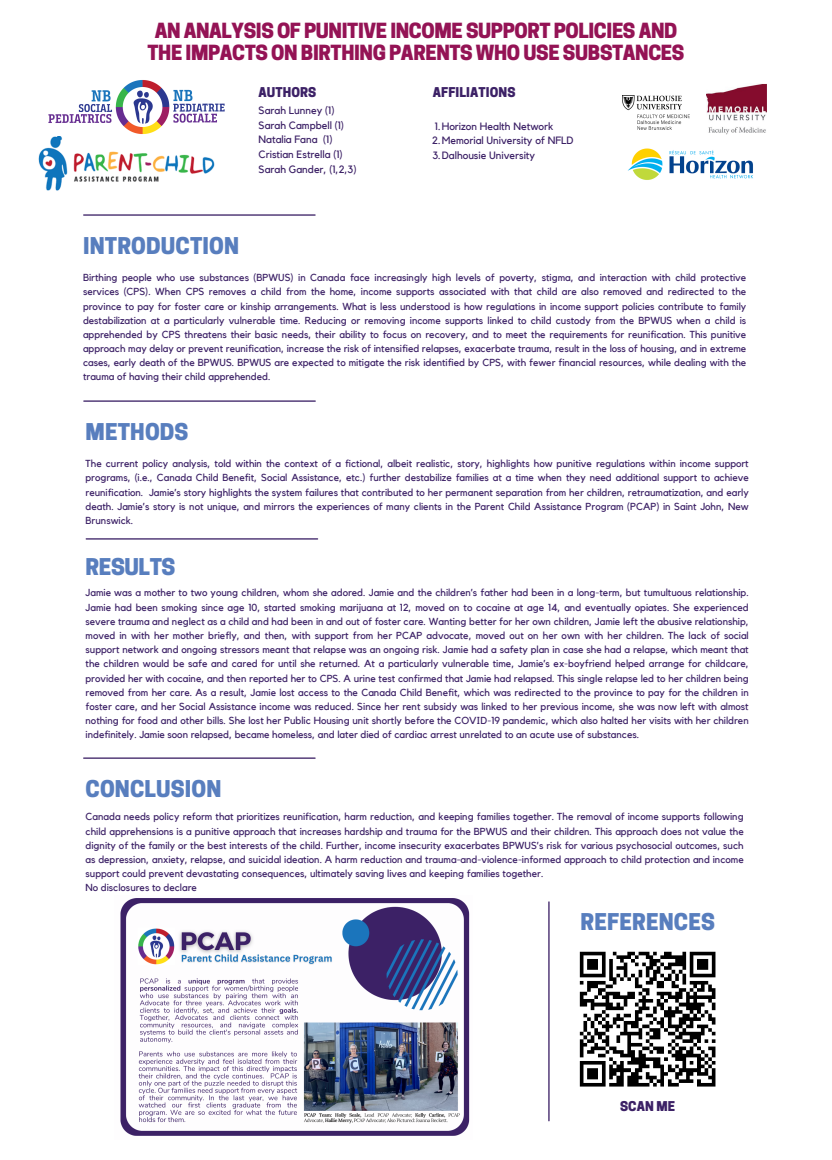
<style>
.page{position:relative;width:832px;height:1160px;background:#fff}
.page>*{position:absolute;margin:0;border:0;box-sizing:border-box;transform-origin:0 0}
.t1{font:800 21.7px "Cooper Hewitt";letter-spacing:.005em;color:#587ebe}
.t2{font:800 21.7px "Cooper Hewitt";letter-spacing:-.02em;color:#587ebe}
.t3{font:800 19.6px/21.5px "Cooper Hewitt";letter-spacing:-.02em;color:#941355;text-align:center}
.t4{font:800 12.7px "Cooper Hewitt";letter-spacing:.005em;color:#3c2166}
.t5{font:10.57px "Kollektif";color:#3c2166}
.t6{font:10.15px/14.2px "Kollektif";color:#3c2166;text-align:justify}
</style>
<div class="page">
<img style="left:628px;top:148px;width:125px;height:32px">
<img style="left:622px;top:96px;width:67px;height:33px">
<img style="left:706px;top:84px;width:60px;height:50px">
<hr style="left:84px;top:757px;width:231px;height:1px;background:#3c2166">
<hr style="left:86px;top:538px;width:231px;height:1px;background:#3c2166">
<hr style="left:84px;top:400px;width:231px;height:1px;background:#3c2166">
<hr style="left:84px;top:214px;width:231px;height:2px;background:#3c2166">
<img style="left:120px;top:898px;width:350px;height:238px">
<img style="left:38px;top:136px;width:177px;height:55px">
<img style="left:48px;top:80px;width:177px;height:54px">
<hr style="left:548px;top:901px;width:1px;height:219px;background:#3c2166">
<img style="left:579px;top:951px;width:137px;height:136px">
<p class="t3" style="left:147px;top:23px;width:538px">AN ANALYSIS OF PUNITIVE INCOME SUPPORT POLICIES AND<br>THE IMPACTS ON BIRTHING PARENTS WHO USE SUBSTANCES</p>
<p class="t4" style="left:258px;top:87px;width:59px">AUTHORS</p>
<p class="t5" style="left:258px;top:105px;width:78px">Sarah Lunney (1)</p>
<p class="t5" style="left:258px;top:120px;width:87px">Sarah Campbell (1)</p>
<p class="t5" style="left:258px;top:135px;width:75px">Natalia Fana (1)</p>
<p class="t5" style="left:258px;top:149px;width:86px">Cristian Estrella (1)</p>
<p class="t5" style="left:258px;top:164px;width:99px">Sarah Gander, (1,2,3)</p>
<p class="t4" style="left:433px;top:87px;width:84px">AFFILIATIONS</p>
<p class="t5" style="left:435px;top:121px;width:120px">1.Horizon Health Network</p>
<p class="t5" style="left:432px;top:136px;width:143px">2.Memorial University of NFLD</p>
<p class="t5" style="left:432px;top:150px;width:104px">3.Dalhousie University</p>
<p class="t1" style="left:83px;top:238px;width:158px">INTRODUCTION</p>
<p class="t6" style="left:83px;top:271px;width:664px">Birthing people who use substances (BPWUS) in Canada face increasingly high levels of poverty, stigma, and interaction with child protective services (CPS). When CPS removes a child from the home, income supports associated with that child are also removed and redirected to the province to pay for foster care or kinship arrangements. What is less understood is how regulations in income support policies contribute to family destabilization at a particularly vulnerable time. Reducing or removing income supports linked to child custody from the BPWUS when a child is apprehended by CPS threatens their basic needs, their ability to focus on recovery, and to meet the requirements for reunification. This punitive approach may delay or prevent reunification, increase the risk of intensified relapses, exacerbate trauma, result in the loss of housing, and in extreme cases, early death of the BPWUS. BPWUS are expected to mitigate the risk identified by CPS, with fewer financial resources, while dealing with the trauma of having their child apprehended.</p>
<p class="t1" style="left:86px;top:423px;width:104px">METHODS</p>
<p class="t6" style="left:86px;top:457px;width:664px">The current policy analysis, told within the context of a fictional, albeit realistic, story, highlights how punitive regulations within income support programs, (i.e., Canada Child Benefit, Social Assistance, etc.) further destabilize families at a time when they need additional support to achieve reunification. Jamie’s story highlights the system failures that contributed to her permanent separation from her children, retraumatization, and early death. Jamie’s story is not unique, and mirrors the experiences of many clients in the Parent Child Assistance Program (PCAP) in Saint John, New Brunswick.</p>
<p class="t2" style="left:86px;top:558px;width:91px">RESULTS</p>
<p class="t6" style="left:86px;top:586px;width:664px">Jamie was a mother to two young children, whom she adored. Jamie and the children’s father had been in a long-term, but tumultuous relationship.<br>Jamie had been smoking since age 10, started smoking marijuana at 12, moved on to cocaine at age 14, and eventually opiates. She experienced severe trauma and neglect as a child and had been in and out of foster care. Wanting better for her own children, Jamie left the abusive relationship, moved in with her mother briefly, and then, with support from her PCAP advocate, moved out on her own with her children. The lack of social support network and ongoing stressors meant that relapse was an ongoing risk. Jamie had a safety plan in case she had a relapse, which meant that the children would be safe and cared for until she returned. At a particularly vulnerable time, Jamie’s ex-boyfriend helped arrange for childcare, provided her with cocaine, and then reported her to CPS. A urine test confirmed that Jamie had relapsed. This single relapse led to her children being removed from her care. As a result, Jamie lost access to the Canada Child Benefit, which was redirected to the province to pay for the children in foster care, and her Social Assistance income was reduced. Since her rent subsidy was linked to her previous income, she was now left with almost nothing for food and other bills. She lost her Public Housing unit shortly before the COVID-19 pandemic, which also halted her visits with her children indefinitely. Jamie soon relapsed, became homeless, and later died of cardiac arrest unrelated to an acute use of substances.</p>
<p class="t1" style="left:86px;top:781px;width:137px">CONCLUSION</p>
<p class="t6" style="left:86px;top:810px;width:659px">Canada needs policy reform that prioritizes reunification, harm reduction, and keeping families together. The removal of income supports following child apprehensions is a punitive approach that increases hardship and trauma for the BPWUS and their children. This approach does not value the dignity of the family or the best interests of the child. Further, income insecurity exacerbates BPWUS’s risk for various psychosocial outcomes, such as depression, anxiety, relapse, and suicidal ideation. A harm reduction and trauma-and-violence-informed approach to child protection and income support could prevent devastating consequences, ultimately saving lives and keeping families together.</p>
<p class="t6" style="left:86px;top:881px;width:113px">No disclosures to declare</p>
<p class="t1" style="left:580px;top:913px;width:136px">REFERENCES</p>
<p class="t4" style="left:620px;top:1101px;width:57px">SCAN ME</p>
</div>
